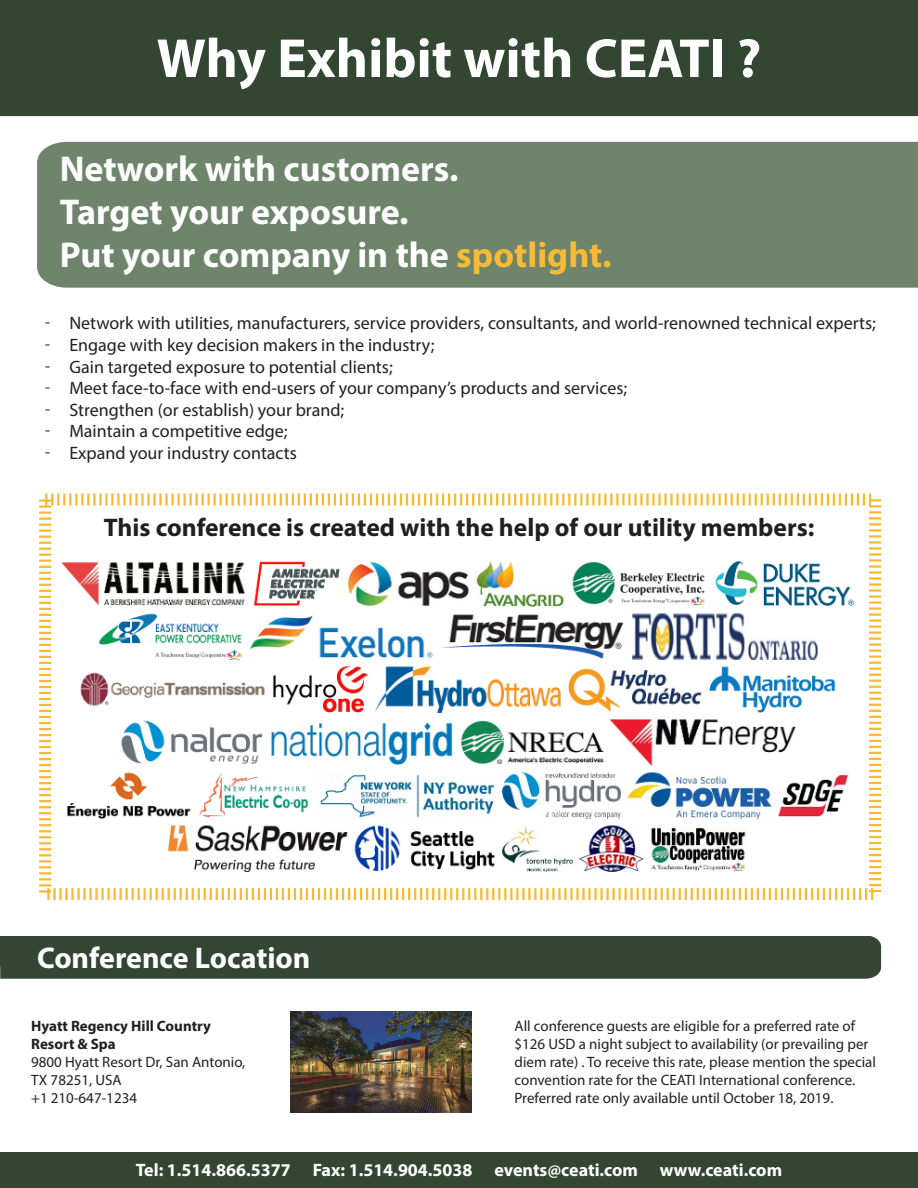
<style>
.page{position:relative;width:918px;height:1188px;background:#fff}
.page>*{position:absolute;margin:0;border:0;box-sizing:border-box;transform-origin:0 0}
.t1{font:700 55.5px "Myriad Pro";color:#fff}
.t2{font:700 36px "Myriad Pro";color:#fff}
.t3{font:700 30px "Myriad Pro";color:#fff}
.t4{font:700 25.5px "Myriad Pro";color:#231f20}
.t5{font:18px "Myriad Pro";color:#231f20}
.t6{font:700 18px "Myriad Pro";color:#fff}
.t7{font:18px "Minion Pro";color:#231f20}
.t8{font:15px/18px "Myriad Pro";color:#231f20}
.t9{font:700 15px "Myriad Pro";color:#231f20}
.s1{color:#f9ba36}
.s2{color:#f9b932}
</style>
<div class="page">
<div style="left:0;top:936px;width:881px;height:43px;background:#324633"></div>
<div style="left:0;top:0;width:918px;height:116px;background:#324632"></div>
<div style="left:0;top:1152px;width:918px;height:36px;background:#324632"></div>
<div style="left:37px;top:142px;width:881px;height:146px;background:#6e856c"></div>
<svg style="left:39px;top:493px;width:843px;height:408px"></svg>
<img style="left:57px;top:553px;width:806px;height:332px">
<img style="left:291px;top:1011px;width:181px;height:101px">
<p class="t1" style="left:157px;top:22px;width:606px">Why Exhibit with CEATI ?</p>
<p class="t2" style="left:60px;top:145px;width:400px">Network with customers.</p>
<p class="t2" style="left:60px;top:188px;width:350px">Target your exposure.</p>
<p class="t2" style="left:60px;top:232px;width:553px">Put your company in the <span class="s1">spotlight</span><span class="s2">.</span></p>
<p class="t7" style="left:44px;top:310px;width:8px">-</p>
<p class="t7" style="left:44px;top:331px;width:8px">-</p>
<p class="t7" style="left:44px;top:353px;width:8px">-</p>
<p class="t7" style="left:44px;top:374px;width:8px">-</p>
<p class="t7" style="left:44px;top:396px;width:8px">-</p>
<p class="t7" style="left:44px;top:418px;width:8px">-</p>
<p class="t7" style="left:44px;top:439px;width:8px">-</p>
<p class="t5" style="left:69px;top:312px;width:808px">Network with utilities, manufacturers, service providers, consultants, and world-renowned technical experts;</p>
<p class="t5" style="left:69px;top:334px;width:367px">Engage with key decision makers in the industry;</p>
<p class="t5" style="left:69px;top:355px;width:325px">Gain targeted exposure to potential clients;</p>
<p class="t5" style="left:69px;top:377px;width:559px">Meet face-to-face with end-users of your company’s products and services;</p>
<p class="t5" style="left:69px;top:399px;width:276px">Strengthen (or establish) your brand;</p>
<p class="t5" style="left:69px;top:420px;width:220px">Maintain a competitive edge;</p>
<p class="t5" style="left:69px;top:442px;width:229px">Expand your industry contacts</p>
<p class="t4" style="left:104px;top:511px;width:712px">This conference is created with the help of our utility members:</p>
<p class="t3" style="left:37px;top:938px;width:275px">Conference Location</p>
<p class="t9" style="left:31px;top:1017px;width:181px">Hyatt Regency Hill Country</p>
<p class="t9" style="left:31px;top:1035px;width:86px">Resort &amp; Spa</p>
<p class="t8" style="left:31px;top:1053px;width:216px">9800 Hyatt Resort Dr, San Antonio,</p>
<p class="t8" style="left:31px;top:1071px;width:92px">TX 78251, USA</p>
<p class="t8" style="left:31px;top:1089px;width:107px">+1 210-647-1234</p>
<p class="t8" style="left:515px;top:1017px;width:363px">All conference guests are eligible for a preferred rate of $126 USD a night subject to availability (or prevailing per diem rate) . To receive this rate, please mention the special convention rate for the CEATI International conference.<br>Preferred rate only available until October 18, 2019.</p>
<p class="t6" style="left:136px;top:1158px;width:648px">Tel: 1.514.866.5377 Fax: 1.514.904.5038 events@ceati.com www.ceati.com</p>
</div>
